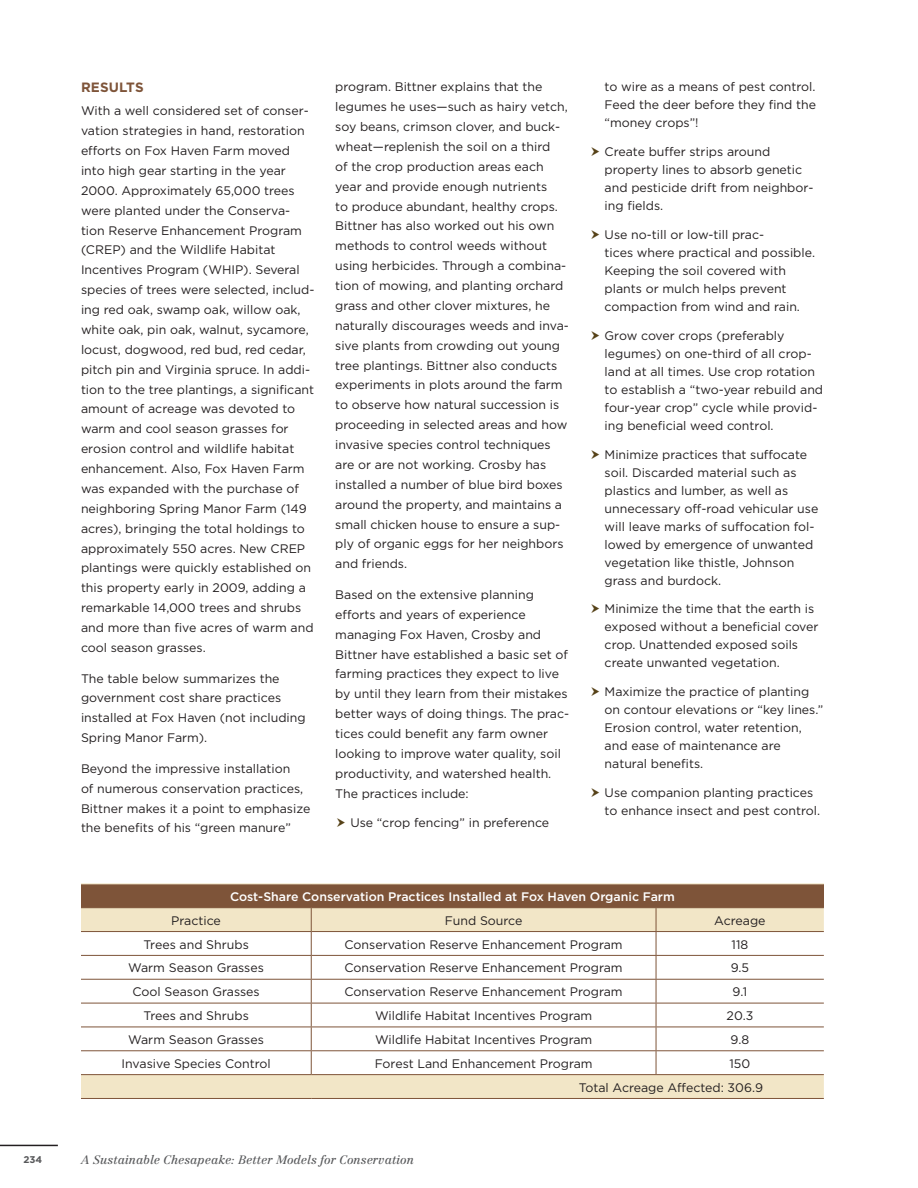
<style>
.page{position:relative;width:918px;height:1188px;background:#fff}
.page>*{position:absolute;margin:0;border:0;box-sizing:border-box;transform-origin:0 0}
.Paragraph_Sub_Titles{font:700 13.5px "Gotham";letter-spacing:.01em;color:#7e5439}
.Paragraph_Style{font:12.3px/19.8px "Gotham";color:#231f20}
.Paragraph_Style_Bull{font:12.3px/18px "Gotham";color:#231f20}
.Paragraph_Style-2{font:500 12.3px "Gotham";color:#fff}
.t1{font:italic 12px "Centennial";color:#57585a}
.t2{font:700 9.75px "Gotham";color:#57585a}
</style>
<div class="page">
<hr style="left:0;top:1145px;width:58px;height:1px;background:#231f20">
<div style="left:81px;top:884px;width:743px;height:24px;background:#7e5439"></div>
<svg style="left:81px;top:908px;width:743px;height:190px"></svg>
<hr style="left:81px;top:931px;width:230px;height:1px;background:#7e5439">
<hr style="left:311px;top:931px;width:345px;height:1px;background:#7e5439">
<hr style="left:656px;top:931px;width:168px;height:1px;background:#7e5439">
<hr style="left:81px;top:955px;width:230px;height:1px;background:#7e5439">
<hr style="left:311px;top:955px;width:345px;height:1px;background:#7e5439">
<hr style="left:656px;top:955px;width:168px;height:1px;background:#7e5439">
<hr style="left:81px;top:979px;width:230px;height:1px;background:#7e5439">
<hr style="left:311px;top:979px;width:345px;height:1px;background:#7e5439">
<hr style="left:656px;top:979px;width:168px;height:1px;background:#7e5439">
<hr style="left:81px;top:1003px;width:230px;height:1px;background:#7e5439">
<hr style="left:311px;top:1003px;width:345px;height:1px;background:#7e5439">
<hr style="left:656px;top:1003px;width:168px;height:1px;background:#7e5439">
<hr style="left:81px;top:1027px;width:230px;height:1px;background:#7e5439">
<hr style="left:311px;top:1027px;width:345px;height:1px;background:#7e5439">
<hr style="left:656px;top:1027px;width:168px;height:1px;background:#7e5439">
<hr style="left:81px;top:1050px;width:230px;height:1px;background:#7e5439">
<hr style="left:311px;top:1050px;width:345px;height:1px;background:#7e5439">
<svg style="left:311px;top:908px;width:1px;height:166px"></svg>
<hr style="left:656px;top:1050px;width:168px;height:1px;background:#7e5439">
<svg style="left:656px;top:908px;width:1px;height:166px"></svg>
<hr style="left:81px;top:1074px;width:230px;height:1px;background:#7e5439">
<hr style="left:311px;top:1074px;width:345px;height:1px;background:#7e5439">
<hr style="left:656px;top:1074px;width:168px;height:1px;background:#7e5439">
<hr style="left:81px;top:1098px;width:230px;height:1px;background:#7e5439">
<hr style="left:311px;top:1098px;width:345px;height:1px;background:#7e5439">
<hr style="left:656px;top:1098px;width:168px;height:1px;background:#7e5439">
<hr style="left:81px;top:884px;width:230px;height:1px;background:#f2e6c7">
<hr style="left:311px;top:884px;width:345px;height:1px;background:#f2e6c7">
<hr style="left:656px;top:884px;width:168px;height:1px;background:#f2e6c7">
<p class="Paragraph_Sub_Titles" style="left:81px;top:80px;width:64px">RESULTS</p>
<p class="Paragraph_Style" style="left:81px;top:101px;width:235px">With a well considered set of conser&shy;vation strategies in hand, restoration efforts on Fox Haven Farm moved into high gear starting in the year 2000. Approximately 65,000 trees were planted under the Conserva&shy;tion Reserve Enhancement Program (CREP) and the Wildlife Habitat Incentives Program (WHIP). Several species of trees were selected, includ&shy;ing red oak, swamp oak, willow oak, white oak, pin oak, walnut, sycamore, locust, dogwood, red bud, red cedar, pitch pin and Virginia spruce. In addi&shy;tion to the tree plantings, a significant amount of acreage was devoted to warm and cool season grasses for erosion control and wildlife habitat enhancement. Also, Fox Haven Farm was expanded with the purchase of neighboring Spring Manor Farm (149 acres), bringing the total holdings to approximately 550 acres. New CREP plantings were quickly established on this property early in 2009, adding a remarkable 14,000 trees and shrubs and more than five acres of warm and cool season grasses.</p>
<p class="Paragraph_Style" style="left:81px;top:668px;width:226px">The table below summarizes the government cost share practices installed at Fox Haven (not including<br>Spring Manor Farm).</p>
<p class="Paragraph_Style" style="left:81px;top:758px;width:231px">Beyond the impressive installation<br>of numerous conservation practices, Bittner makes it a point to emphasize the benefits of his “green manure”</p>
<p class="Paragraph_Style" style="left:335px;top:77px;width:235px">program. Bittner explains that the legumes he uses—such as hairy vetch, soy beans, crimson clover, and buck&shy;wheat—replenish the soil on a third<br>of the crop production areas each year and provide enough nutrients<br>to produce abundant, healthy crops.<br>Bittner has also worked out his own methods to control weeds without using herbicides. Through a combina&shy;tion of mowing, and planting orchard grass and other clover mixtures, he naturally discourages weeds and inva&shy;sive plants from crowding out young tree plantings. Bittner also conducts experiments in plots around the farm to observe how natural succession is proceeding in selected areas and how invasive species control techniques are or are not working. Crosby has installed a number of blue bird boxes around the property, and maintains a small chicken house to ensure a sup&shy;ply of organic eggs for her neighbors and friends.</p>
<p class="Paragraph_Style" style="left:335px;top:585px;width:235px">Based on the extensive planning efforts and years of experience managing Fox Haven, Crosby and Bittner have established a basic set of farming practices they expect to live by until they learn from their mistakes better ways of doing things. The prac&shy;tices could benefit any farm owner looking to improve water quality, soil productivity, and watershed health.<br>The practices include:</p>
<p class="Paragraph_Style_Bull" style="left:350px;top:813px;width:200px">Use “crop fencing” in preference</p>
<p class="Paragraph_Style_Bull" style="left:605px;top:78px;width:213px;text-align:justify">to wire as a means of pest control.<br>Feed the deer before they find the “money crops”!</p>
<p class="Paragraph_Style_Bull" style="left:605px;top:143px;width:210px">Create buffer strips around property lines to absorb genetic and pesticide drift from neighbor&shy;ing fields.</p>
<p class="Paragraph_Style_Bull" style="left:605px;top:225px;width:212px">Use no-till or low-till prac-<br>tices where practical and possible.<br>Keeping the soil covered with plants or mulch helps prevent compaction from wind and rain.</p>
<p class="Paragraph_Style_Bull" style="left:605px;top:326px;width:220px">Grow cover crops (preferably legumes) on one-third of all crop&shy;land at all times. Use crop rotation to establish a “two-year rebuild and four-year crop” cycle while provid&shy;ing beneficial weed control.</p>
<p class="Paragraph_Style_Bull" style="left:605px;top:445px;width:215px">Minimize practices that suffocate soil. Discarded material such as plastics and lumber, as well as unnecessary off-road vehicular use will leave marks of suffocation fol&shy;lowed by emergence of unwanted vegetation like thistle, Johnson grass and burdock.</p>
<p class="Paragraph_Style_Bull" style="left:605px;top:600px;width:215px">Minimize the time that the earth is exposed without a beneficial cover crop. Unattended exposed soils create unwanted vegetation.</p>
<p class="Paragraph_Style_Bull" style="left:605px;top:683px;width:220px">Maximize the practice of planting on contour elevations or “key lines.”<br>Erosion control, water retention, and ease of maintenance are natural benefits.</p>
<p class="Paragraph_Style_Bull" style="left:605px;top:783px;width:217px">Use companion planting practices to enhance insect and pest control.</p>
<p class="Paragraph_Style-2" style="left:230px;top:890px;width:446px">Cost-Share Conservation Practices Installed at Fox Haven Organic Farm</p>
<p class="Paragraph_Style" style="left:171px;top:910px;width:51px">Practice</p>
<p class="Paragraph_Style" style="left:445px;top:910px;width:79px">Fund Source</p>
<p class="Paragraph_Style" style="left:714px;top:910px;width:53px">Acreage</p>
<p class="Paragraph_Style" style="left:143px;top:934px;width:107px">Trees and Shrubs</p>
<p class="Paragraph_Style" style="left:345px;top:934px;width:280px">Conservation Reserve Enhancement Program</p>
<p class="Paragraph_Style" style="left:732px;top:934px;width:18px">118</p>
<p class="Paragraph_Style" style="left:128px;top:958px;width:137px">Warm Season Grasses</p>
<p class="Paragraph_Style" style="left:345px;top:958px;width:280px">Conservation Reserve Enhancement Program</p>
<p class="Paragraph_Style" style="left:731px;top:958px;width:20px">9.5</p>
<p class="Paragraph_Style" style="left:133px;top:982px;width:129px">Cool Season Grasses</p>
<p class="Paragraph_Style" style="left:345px;top:982px;width:280px">Conservation Reserve Enhancement Program</p>
<p class="Paragraph_Style" style="left:733px;top:982px;width:16px">9.1</p>
<p class="Paragraph_Style" style="left:143px;top:1006px;width:107px">Trees and Shrubs</p>
<p class="Paragraph_Style" style="left:375px;top:1006px;width:219px">Wildlife Habitat Incentives Program</p>
<p class="Paragraph_Style" style="left:727px;top:1006px;width:28px">20.3</p>
<p class="Paragraph_Style" style="left:128px;top:1030px;width:137px">Warm Season Grasses</p>
<p class="Paragraph_Style" style="left:375px;top:1030px;width:219px">Wildlife Habitat Incentives Program</p>
<p class="Paragraph_Style" style="left:731px;top:1030px;width:20px">9.8</p>
<p class="Paragraph_Style" style="left:122px;top:1053px;width:151px">Invasive Species Control</p>
<p class="Paragraph_Style" style="left:375px;top:1053px;width:219px">Forest Land Enhancement Program</p>
<p class="Paragraph_Style" style="left:730px;top:1053px;width:22px">150</p>
<p class="Paragraph_Style" style="left:579px;top:1077px;width:186px">Total Acreage Affected: 306.9</p>
<p class="t2" style="left:23px;top:1154px;width:20px">234</p>
<p class="t1" style="left:81px;top:1153px;width:335px">A Sustainable Chesapeake: Better Models for Conservation</p>
</div>
